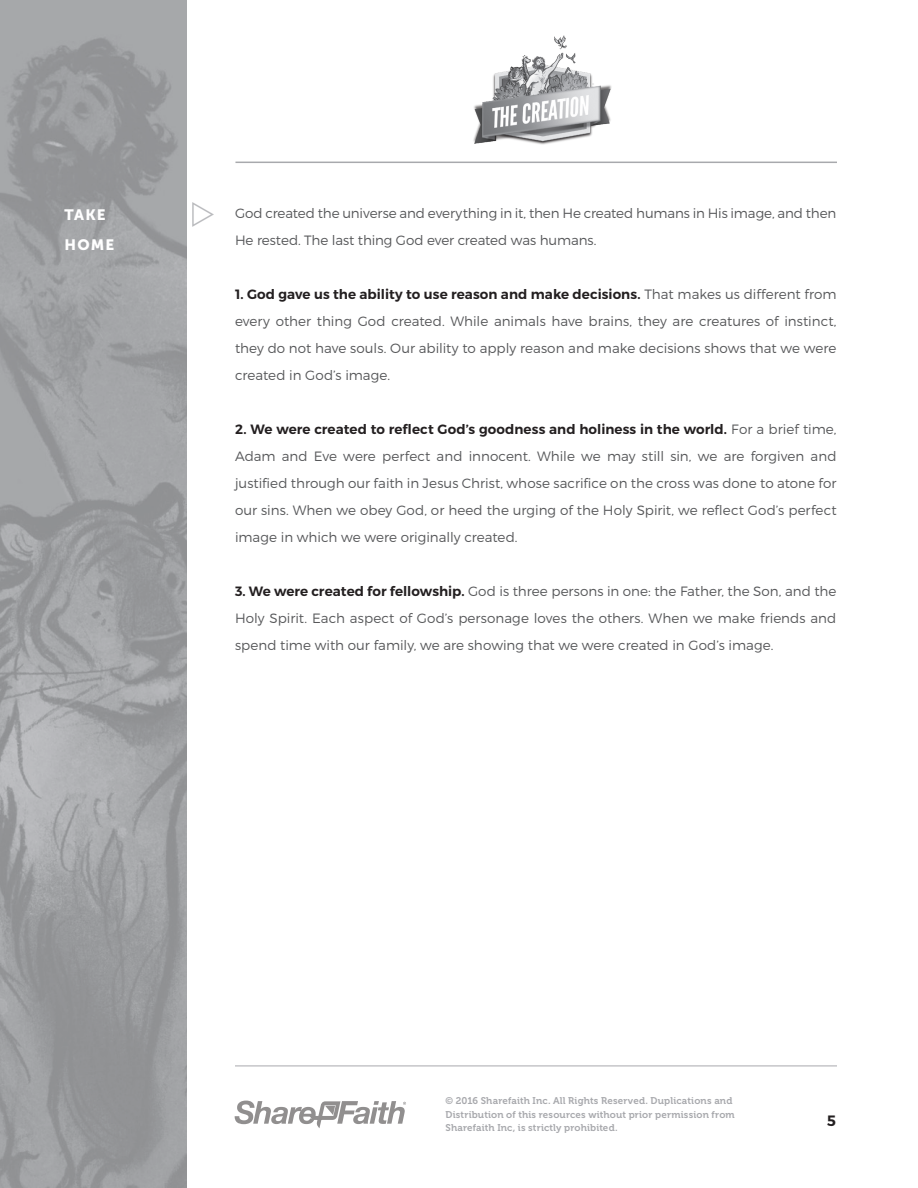
<style>
.page{position:relative;width:918px;height:1188px;background:#fff}
.page>*{position:absolute;margin:0;border:0;box-sizing:border-box;transform-origin:0 0}
.Heading{font:15px "Museo Sans 900";letter-spacing:.08em;color:#fff}
.t1{font:600 15px "Montserrat";color:#231f20}
.body_paragraph{font:300 13.5px/27px "Montserrat";color:#57585a;text-align:justify}
.t2{font:9.75px/13.5px "Museo 700";letter-spacing:.015em;color:#a8a9ad}
.s1{font-weight:600;color:#231f20}
</style>
<div class="page">
<img style="left:0;top:0;width:187px;height:1188px">
<hr style="left:235px;top:1066px;width:602px;height:1px;background:#a8a9ad">
<svg style="left:235px;top:1101px;width:171px;height:27px"></svg>
<img style="left:473px;top:35px;width:139px;height:110px">
<hr style="left:235px;top:162px;width:602px;height:1px;background:#a8a9ad">
<p class="Heading" style="left:64px;top:207px;width:43px">TAKE</p>
<p class="Heading" style="left:64px;top:237px;width:51px">HOME</p>
<p class="body_paragraph" style="left:235px;top:199px;width:603px">God created the universe and everything in it, then He created humans in His image, and then<br>He rested. The last thing God ever created was humans.</p>
<p class="body_paragraph" style="left:235px;top:280px;width:603px"><span class="s1">1. God gave us the ability to use reason and make decisions.</span> That makes us different from every other thing God created. While animals have brains, they are creatures of instinct, they do not have souls. Our ability to apply reason and make decisions shows that we were created in God’s image.</p>
<p class="body_paragraph" style="left:235px;top:415px;width:603px"><span class="s1">2. We were created to reflect God’s goodness and holiness in the world.</span> For a brief time, Adam and Eve were perfect and innocent. While we may still sin, we are forgiven and justified through our faith in Jesus Christ, whose sacrifice on the cross was done to atone for our sins. When we obey God, or heed the urging of the Holy Spirit, we reflect God’s perfect image in which we were originally created.</p>
<p class="body_paragraph" style="left:235px;top:577px;width:603px"><span class="s1">3. We were created for fellowship.</span> God is three persons in one: the Father, the Son, and the Holy Spirit. Each aspect of God’s personage loves the others. When we make friends and spend time with our family, we are showing that we were created in God’s image.</p>
<p class="t2" style="left:446px;top:1094px;width:291px">© 2016 Sharefaith Inc. All Rights Reserved. Duplications and<br>Distribution of this resources without prior permission from<br>Sharefaith Inc, is strictly prohibited.</p>
<p class="t1" style="left:827px;top:1112px;width:10px">5</p>
</div>
